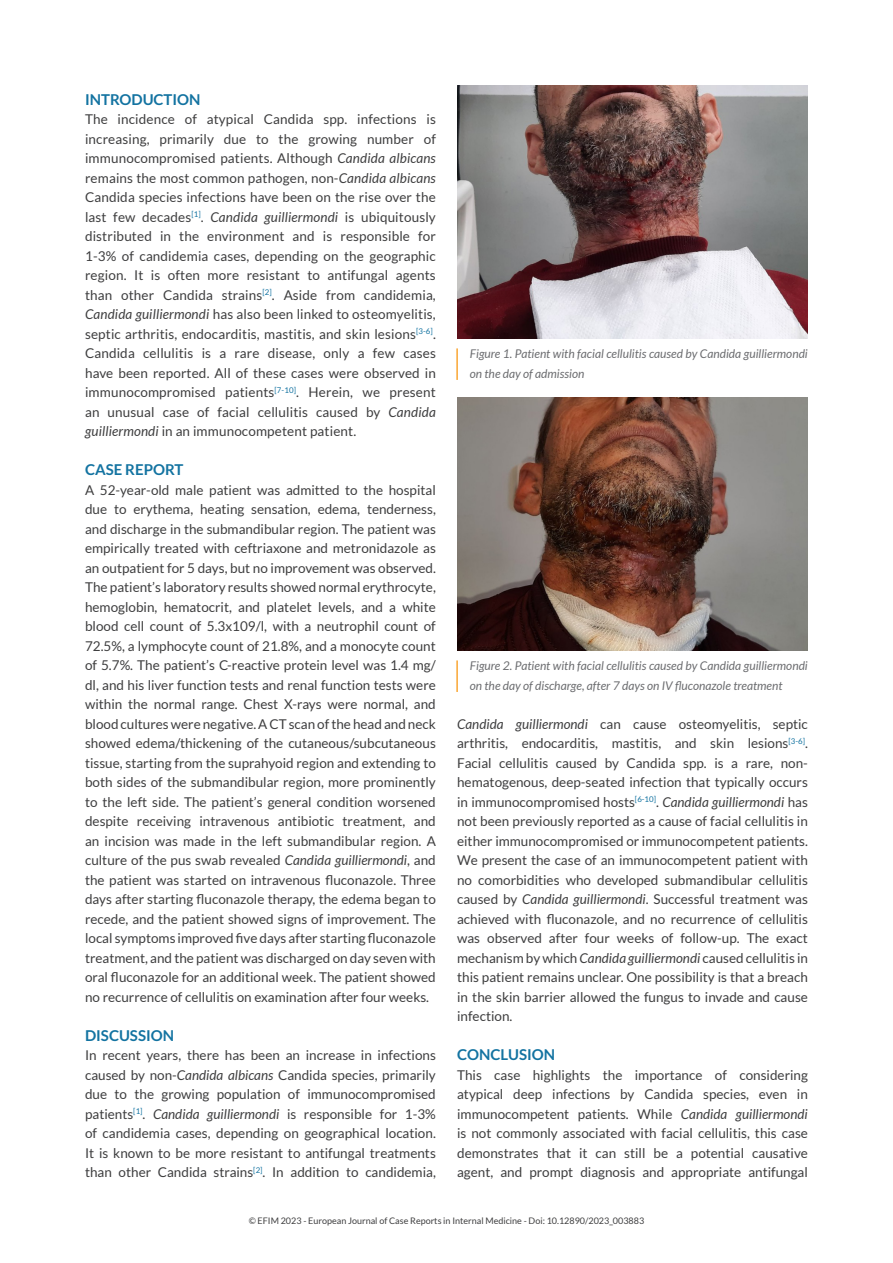
<style>
.page{position:relative;width:893px;height:1263px;background:#fff}
.page>*{position:absolute;margin:0;border:0;box-sizing:border-box;transform-origin:0 0}
.titoletti{font:700 15px "Lato";color:#1373a1}
.testo_normale{font:13.5px/19.5px "Lato";color:#3e3e3f;text-align:justify}
.dida{font:italic 12px/19.5px "Lato";color:#6c6d70}
.t1{font:9px "Lato";color:#3e3e3f}
.s1{font-style:italic}
</style>
<div class="page">
<hr style="left:456px;top:348px;width:2px;height:32px;background:#faa633">
<hr style="left:456px;top:660px;width:2px;height:32px;background:#faa633">
<img style="left:457px;top:85px;width:351px;height:254px">
<img style="left:457px;top:397px;width:351px;height:254px">
<p class="titoletti" style="left:85px;top:90px;width:117px">INTRODUCTION</p>
<p class="testo_normale" style="left:85px;top:109px;width:352px">The incidence of atypical Candida spp. infections is increasing, primarily due to the growing number of immunocompromised patients. Although <span class="s1">Candida albicans </span>remains the most common pathogen, non-<span class="s1">Candida albicans </span>Candida species infections have been on the rise over the last few decades<sup>[1]</sup>. <span class="s1">Candida guilliermondi</span> is ubiquitously distributed in the environment and is responsible for 1-3% of candidemia cases, depending on the geographic region. It is often more resistant to antifungal agents than other Candida strains<sup>[2]</sup>. Aside from candidemia, <span class="s1">Candida guilliermondi</span> has also been linked to osteomyelitis, septic arthritis, endocarditis, mastitis, and skin lesions<sup>[3-6]</sup>.<br>Candida cellulitis is a rare disease, only a few cases have been reported. All of these cases were observed in immunocompromised patients<sup>[7-10]</sup>. Herein, we present an unusual case of facial cellulitis caused by <span class="s1">Candida guilliermondi</span> in an immunocompetent patient.</p>
<p class="titoletti" style="left:85px;top:461px;width:100px">CASE REPORT</p>
<p class="testo_normale" style="left:85px;top:480px;width:352px">A 52-year-old male patient was admitted to the hospital due to erythema, heating sensation, edema, tenderness, and discharge in the submandibular region. The patient was empirically treated with ceftriaxone and metronidazole as an outpatient for 5 days, but no improvement was observed.<br>The patient’s laboratory results showed normal erythrocyte, hemoglobin, hematocrit, and platelet levels, and a white blood cell count of 5.3x109/l, with a neutrophil count of 72.5%, a lymphocyte count of 21.8%, and a monocyte count of 5.7%. The patient’s C-reactive protein level was 1.4 mg/ dl, and his liver function tests and renal function tests were within the normal range. Chest X-rays were normal, and blood cultures were negative. A CT scan of the head and neck showed edema/thickening of the cutaneous/subcutaneous tissue, starting from the suprahyoid region and extending to both sides of the submandibular region, more prominently to the left side. The patient’s general condition worsened despite receiving intravenous antibiotic treatment, and an incision was made in the left submandibular region. A culture of the pus swab revealed <span class="s1">Candida guilliermondi</span>, and the patient was started on intravenous fluconazole. Three days after starting fluconazole therapy, the edema began to recede, and the patient showed signs of improvement. The local symptoms improved five days after starting fluconazole treatment, and the patient was discharged on day seven with oral fluconazole for an additional week. The patient showed no recurrence of cellulitis on examination after four weeks.</p>
<p class="titoletti" style="left:85px;top:1026px;width:91px">DISCUSSION</p>
<p class="testo_normale" style="left:85px;top:1045px;width:352px">In recent years, there has been an increase in infections caused by non-<span class="s1">Candida albicans</span> Candida species, primarily due to the growing population of immunocompromised patients<sup>[1]</sup>. <span class="s1">Candida guilliermondi</span> is responsible for 1-3% of candidemia cases, depending on geographical location.<br>It is known to be more resistant to antifungal treatments than other Candida strains<sup>[2]</sup>. In addition to candidemia,</p>
<p class="dida" style="left:470px;top:344px;width:339px">Figure 1. Patient with facial cellulitis caused by Candida guilliermondi on the day of admission</p>
<p class="dida" style="left:470px;top:656px;width:339px">Figure 2. Patient with facial cellulitis caused by Candida guilliermondi on the day of discharge, after 7 days on IV fluconazole treatment</p>
<p class="testo_normale" style="left:457px;top:714px;width:352px"><span class="s1">Candida guilliermondi</span> can cause osteomyelitis, septic arthritis, endocarditis, mastitis, and skin lesions<sup>[3-6]</sup>.<br>Facial cellulitis caused by Candida spp. is a rare, non&shy;hematogenous, deep-seated infection that typically occurs in immunocompromised hosts<sup>[6-10]</sup>. <span class="s1">Candida guilliermondi</span> has not been previously reported as a cause of facial cellulitis in either immunocompromised or immunocompetent patients.<br>We present the case of an immunocompetent patient with no comorbidities who developed submandibular cellulitis caused by <span class="s1">Candida guilliermondi</span>. Successful treatment was achieved with fluconazole, and no recurrence of cellulitis was observed after four weeks of follow-up. The exact mechanism by which <span class="s1">Candida guilliermondi</span> caused cellulitis in this patient remains unclear. One possibility is that a breach in the skin barrier allowed the fungus to invade and cause infection.</p>
<p class="titoletti" style="left:457px;top:1046px;width:100px">CONCLUSION</p>
<p class="testo_normale" style="left:457px;top:1065px;width:352px">This case highlights the importance of considering atypical deep infections by Candida species, even in immunocompetent patients. While <span class="s1">Candida guilliermondi </span>is not commonly associated with facial cellulitis, this case demonstrates that it can still be a potential causative agent, and prompt diagnosis and appropriate antifungal</p>
<p class="t1" style="left:249px;top:1215px;width:397px">© EFIM 2023 - European Journal of Case Reports in Internal Medicine - Doi: 10.12890/2023_003883</p>
</div>
